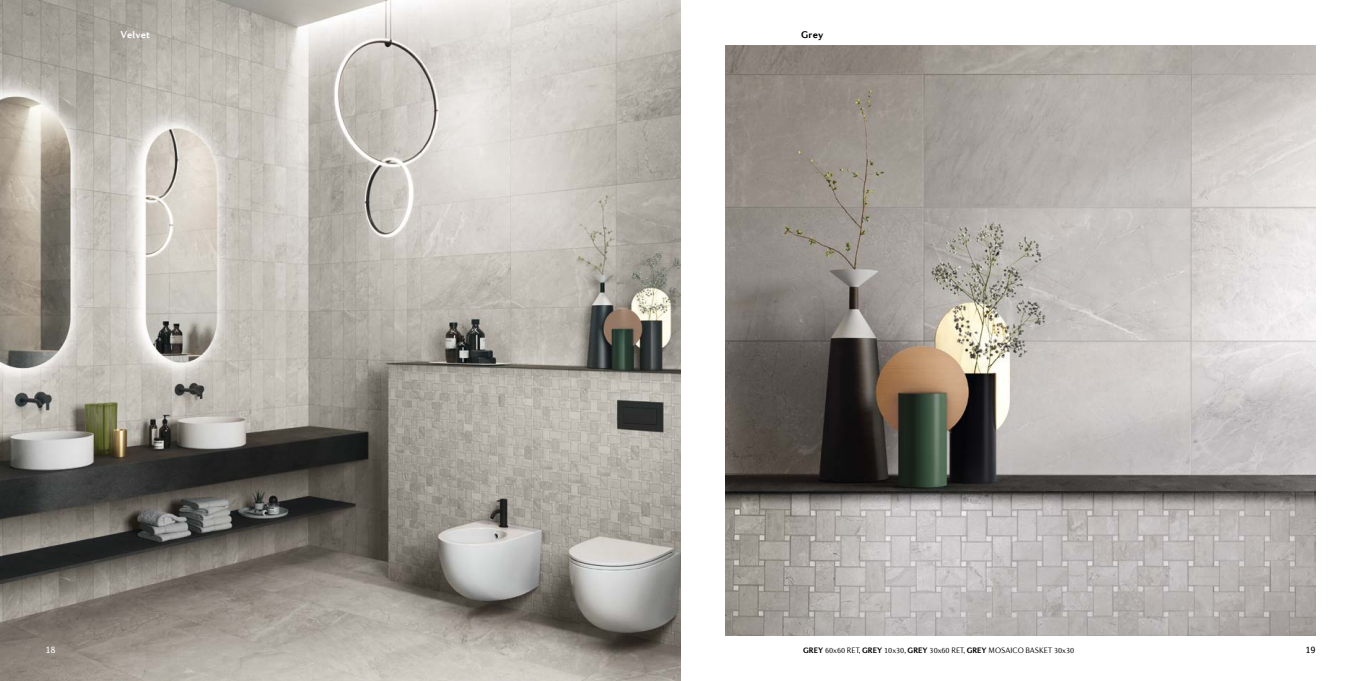
<style>
.page{position:relative;width:1361px;height:681px;background:#fff}
.page>*{position:absolute;margin:0;border:0;box-sizing:border-box;transform-origin:0 0}
.t1{font:700 10px "Diverda Sans Com";letter-spacing:.015em;color:#fff}
.t2{font:700 10px "Diverda Sans Com";color:#000}
.t3{font:10px "Diverda Sans Com";color:#fff}
.t4{font:10px "Diverda Sans Com";color:#000}
.t5{font:300 8px "Diverda Sans Com";color:#000}
.s1{font-weight:700}
</style>
<div class="page">
<img style="left:0;top:0;width:680px;height:680px">
<img style="left:726px;top:45px;width:589px;height:590px">
<p class="t1" style="left:121px;top:29px;width:31px">Velvet</p>
<p class="t2" style="left:801px;top:29px;width:24px">Grey</p>
<p class="t3" style="left:45px;top:643px;width:12px">18</p>
<p class="t4" style="left:1305px;top:643px;width:12px">19</p>
<p class="t5" style="left:803px;top:645px;width:272px"><span class="s1">GREY</span> 60x60 RET, <span class="s1">GREY</span> 10x30, <span class="s1">GREY</span> 30x60 RET, <span class="s1">GREY</span> MOSAICO BASKET 30x30</p>
</div>
